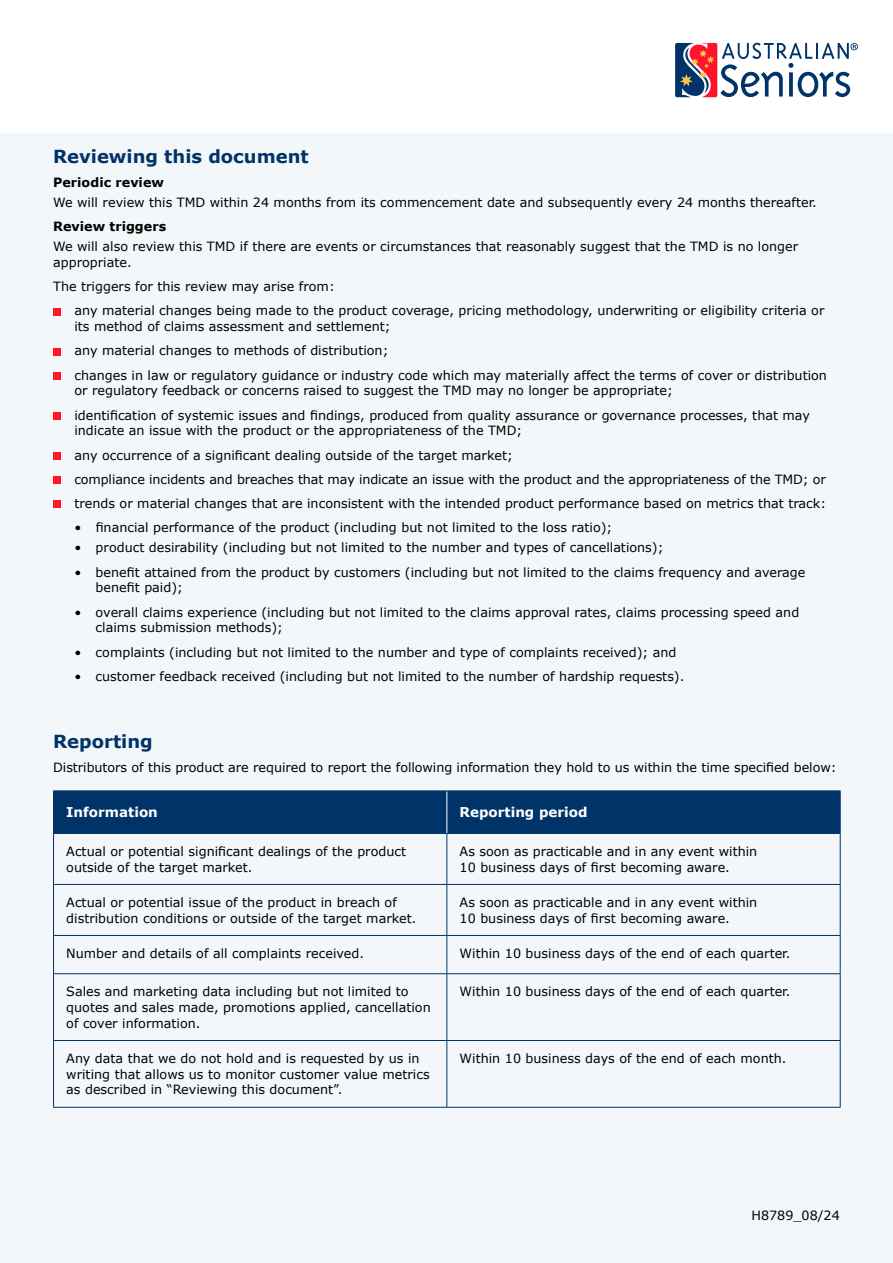
<style>
.page{position:relative;width:893px;height:1263px;background:#fff}
.page>*{position:absolute;margin:0;border:0;box-sizing:border-box;transform-origin:0 0}
.t1{font:700 18px "Verdana";color:#003469}
.t2{font:700 13.5px "Verdana";color:#fff}
.t3{font:12.75px/15.8px "Verdana";color:#000}
.t4{font:700 12.75px "Verdana";color:#000}
</style>
<div class="page">
<div style="left:0;top:133px;width:893px;height:1130px;background:#f4f7f9"></div>
<div style="left:53px;top:308px;width:8px;height:7px;background:#ff142b"></div>
<div style="left:53px;top:348px;width:8px;height:7px;background:#ff142b"></div>
<div style="left:53px;top:372px;width:8px;height:8px;background:#ff142b"></div>
<div style="left:53px;top:412px;width:8px;height:8px;background:#ff142b"></div>
<div style="left:53px;top:452px;width:8px;height:8px;background:#ff142b"></div>
<div style="left:53px;top:476px;width:8px;height:8px;background:#ff142b"></div>
<div style="left:53px;top:501px;width:8px;height:7px;background:#ff142b"></div>
<div style="left:54px;top:791px;width:786px;height:42px;background:#003469"></div>
<hr style="left:446px;top:791px;width:1px;height:42px;background:#fff">
<hr style="left:53px;top:834px;width:1px;height:50px;background:#003469">
<hr style="left:446px;top:834px;width:1px;height:50px;background:#003469">
<hr style="left:840px;top:834px;width:1px;height:50px;background:#003469">
<hr style="left:53px;top:884px;width:394px;height:1px;background:#003469">
<hr style="left:53px;top:885px;width:1px;height:50px;background:#003469">
<hr style="left:447px;top:884px;width:394px;height:1px;background:#003469">
<hr style="left:446px;top:885px;width:1px;height:50px;background:#003469">
<hr style="left:840px;top:885px;width:1px;height:50px;background:#003469">
<hr style="left:53px;top:935px;width:394px;height:1px;background:#003469">
<hr style="left:53px;top:936px;width:1px;height:37px;background:#003469">
<hr style="left:447px;top:935px;width:394px;height:1px;background:#003469">
<hr style="left:446px;top:936px;width:1px;height:37px;background:#003469">
<hr style="left:840px;top:936px;width:1px;height:37px;background:#003469">
<hr style="left:53px;top:973px;width:394px;height:1px;background:#003469">
<hr style="left:53px;top:974px;width:1px;height:66px;background:#003469">
<hr style="left:447px;top:973px;width:394px;height:1px;background:#003469">
<hr style="left:446px;top:974px;width:1px;height:66px;background:#003469">
<hr style="left:840px;top:974px;width:1px;height:66px;background:#003469">
<hr style="left:53px;top:1040px;width:394px;height:1px;background:#003469">
<hr style="left:53px;top:1041px;width:1px;height:66px;background:#003469">
<hr style="left:447px;top:1040px;width:394px;height:1px;background:#003469">
<hr style="left:446px;top:1041px;width:1px;height:66px;background:#003469">
<hr style="left:840px;top:1041px;width:1px;height:66px;background:#003469">
<hr style="left:53px;top:1107px;width:394px;height:1px;background:#003469">
<hr style="left:447px;top:1107px;width:394px;height:1px;background:#003469">
<hr style="left:53px;top:790px;width:394px;height:1px;background:#003469">
<hr style="left:53px;top:791px;width:1px;height:42px;background:#003469">
<hr style="left:447px;top:790px;width:394px;height:1px;background:#003469">
<hr style="left:840px;top:791px;width:1px;height:42px;background:#003469">
<hr style="left:53px;top:833px;width:394px;height:1px;background:#003469">
<hr style="left:447px;top:833px;width:394px;height:1px;background:#003469">
<svg style="left:675px;top:43px;width:183px;height:55px"></svg>
<h1 class="t1" style="left:53px;top:144px;width:257px">Reviewing this document</h1>
<p class="t4" style="left:53px;top:174px;width:112px">Periodic review</p>
<p class="t3" style="left:53px;top:195px;width:765px">We will review this TMD within 24 months from its commencement date and subsequently every 24 months thereafter.</p>
<p class="t4" style="left:53px;top:218px;width:115px">Review triggers</p>
<p class="t3" style="left:53px;top:239px;width:747px">We will also review this TMD if there are events or circumstances that reasonably suggest that the TMD is no longer appropriate.</p>
<p class="t3" style="left:74px;top:275px;width:751px;line-height:24.3px;text-indent:-21px">The triggers for this review may arise from:<br>any material changes being made to the product coverage, pricing methodology, underwriting or eligibility criteria or</p>
<p class="t3" style="left:74px;top:315px;width:754px;line-height:24.3px">its method of claims assessment and settlement;<br>any material changes to methods of distribution;<br>changes in law or regulatory guidance or industry code which may materially affect the terms of cover or distribution</p>
<p class="t3" style="left:74px;top:379px;width:737px;line-height:24.3px">or regulatory feedback or concerns raised to suggest the TMD may no longer be appropriate;<br>identification of systemic issues and findings, produced from quality assurance or governance processes, that may</p>
<p class="t3" style="left:74px;top:419px;width:753px;line-height:24.3px">indicate an issue with the product or the appropriateness of the TMD;<br>any occurrence of a significant dealing outside of the target market;<br>compliance incidents and breaches that may indicate an issue with the product and the appropriateness of the TMD; or trends or material changes that are inconsistent with the intended product performance based on metrics that track:</p>
<p class="t3" style="left:74px;top:520px;width:539px">• financial performance of the product (including but not limited to the loss ratio);</p>
<p class="t3" style="left:74px;top:540px;width:591px">• product desirability (including but not limited to the number and types of cancellations);</p>
<p class="t3" style="left:96px;top:564px;width:711px;text-indent:-21px">• benefit attained from the product by customers (including but not limited to the claims frequency and average benefit paid);</p>
<p class="t3" style="left:96px;top:604px;width:705px;text-indent:-21px">• overall claims experience (including but not limited to the claims approval rates, claims processing speed and claims submission methods);</p>
<p class="t3" style="left:74px;top:644px;width:604px">• complaints (including but not limited to the number and type of complaints received); and</p>
<p class="t3" style="left:74px;top:669px;width:612px">• customer feedback received (including but not limited to the number of hardship requests).</p>
<h1 class="t1" style="left:53px;top:729px;width:101px">Reporting</h1>
<p class="t3" style="left:53px;top:759px;width:785px">Distributors of this product are required to report the following information they hold to us within the time specified below:</p>
<p class="t2" style="left:66px;top:804px;width:93px">Information</p>
<p class="t2" style="left:460px;top:804px;width:129px">Reporting period</p>
<p class="t3" style="left:66px;top:844px;width:341px">Actual or potential significant dealings of the product outside of the target market.</p>
<p class="t3" style="left:460px;top:844px;width:299px">As soon as practicable and in any event within<br>10 business days of first becoming aware.</p>
<p class="t3" style="left:66px;top:895px;width:352px">Actual or potential issue of the product in breach of distribution conditions or outside of the target market.</p>
<p class="t3" style="left:460px;top:895px;width:299px">As soon as practicable and in any event within<br>10 business days of first becoming aware.</p>
<p class="t3" style="left:66px;top:946px;width:299px">Number and details of all complaints received.</p>
<p class="t3" style="left:460px;top:946px;width:332px">Within 10 business days of the end of each quarter.</p>
<p class="t3" style="left:66px;top:984px;width:366px">Sales and marketing data including but not limited to quotes and sales made, promotions applied, cancellation of cover information.</p>
<p class="t3" style="left:460px;top:984px;width:332px">Within 10 business days of the end of each quarter.</p>
<p class="t3" style="left:66px;top:1051px;width:365px">Any data that we do not hold and is requested by us in writing that allows us to monitor customer value metrics as described in “Reviewing this document”.</p>
<p class="t3" style="left:460px;top:1051px;width:328px">Within 10 business days of the end of each month.</p>
<p class="t3" style="left:751px;top:1208px;width:90px">H8789_08/24</p>
</div>
